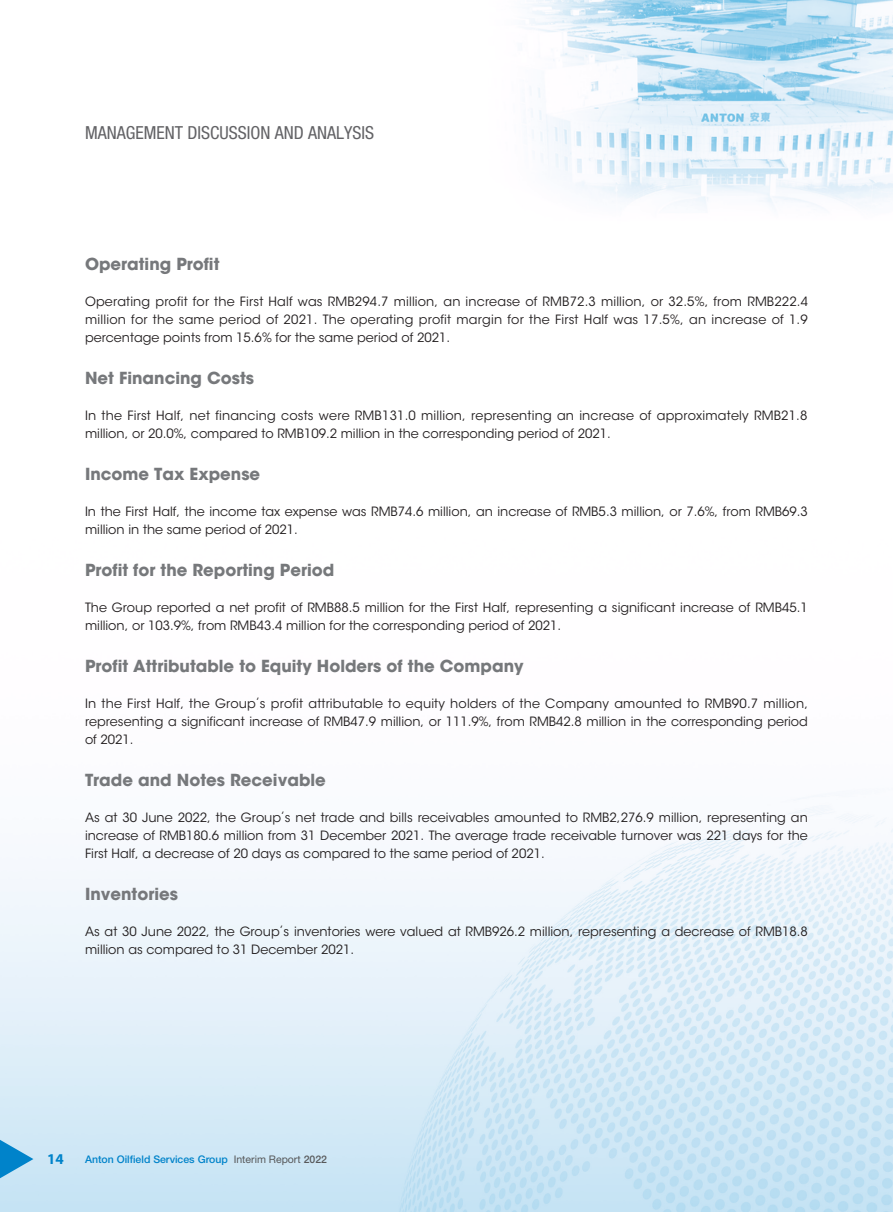
<style>
.page{position:relative;width:893px;height:1212px;background:#fff}
.page>*{position:absolute;margin:0;border:0;box-sizing:border-box;transform-origin:0 0}
.t1{font:condensed 18px "Helvetica Neue LT Std";color:#636366}
.t2{font:700 16.5px "ITC Avant Garde Std";color:#76787b}
.t3{font:700 15px "Myriad Pro";color:#0083ca}
.t4{font:12.75px/18px "ITC Avant Garde Std";color:#231f20}
.t5{font:500 10.5px "Helvetica Neue LT Std";color:#0083ca}
.s1{font-weight:400;color:#57585a}
.s2{color:#57585a}
</style>
<div class="page">
<img style="left:0;top:0;width:893px;height:1212px">
<svg style="left:0;top:1127px;width:33px;height:63px;background:#8dc7e8"></svg>
<h1 class="t1" style="left:85px;top:123px;width:291px">MANAGEMENT DISCUSSION AND ANALYSIS</h1>
<p class="t2" style="left:85px;top:253px;width:136px">Operating Profit</p>
<p class="t4" style="left:85px;top:292px;width:725px;text-align:justify">Operating profit for the First Half was RMB294.7 million, an increase of RMB72.3 million, or 32.5%, from RMB222.4 million for the same period of 2021. The operating profit margin for the First Half was 17.5%, an increase of 1.9 percentage points from 15.6% for the same period of 2021.</p>
<p class="t2" style="left:85px;top:367px;width:171px">Net Financing Costs</p>
<p class="t4" style="left:85px;top:406px;width:724px">In the First Half, net financing costs were RMB131.0 million, representing an increase of approximately RMB21.8 million, or 20.0%, compared to RMB109.2 million in the corresponding period of 2021.</p>
<p class="t2" style="left:85px;top:463px;width:177px">Income Tax Expense</p>
<p class="t4" style="left:85px;top:502px;width:724px">In the First Half, the income tax expense was RMB74.6 million, an increase of RMB5.3 million, or 7.6%, from RMB69.3 million in the same period of 2021.</p>
<p class="t2" style="left:85px;top:559px;width:251px">Profit for the Reporting Period</p>
<p class="t4" style="left:85px;top:598px;width:724px">The Group reported a net profit of RMB88.5 million for the First Half, representing a significant increase of RMB45.1 million, or 103.9%, from RMB43.4 million for the corresponding period of 2021.</p>
<p class="t2" style="left:85px;top:655px;width:440px">Profit Attributable to Equity Holders of the Company</p>
<p class="t4" style="left:85px;top:694px;width:724px;text-align:justify">In the First Half, the Group’s profit attributable to equity holders of the Company amounted to RMB90.7 million, representing a significant increase of RMB47.9 million, or 111.9%, from RMB42.8 million in the corresponding period of 2021.</p>
<p class="t2" style="left:85px;top:769px;width:242px">Trade and Notes Receivable</p>
<p class="t4" style="left:85px;top:808px;width:724px;text-align:justify">As at 30 June 2022, the Group’s net trade and bills receivables amounted to RMB2,276.9 million, representing an increase of RMB180.6 million from 31 December 2021. The average trade receivable turnover was 221 days for the First Half, a decrease of 20 days as compared to the same period of 2021.</p>
<p class="t2" style="left:85px;top:883px;width:94px">Inventories</p>
<p class="t4" style="left:85px;top:922px;width:724px">As at 30 June 2022, the Group’s inventories were valued at RMB926.2 million, representing a decrease of RMB18.8 million as compared to 31 December 2021.</p>
<p class="t3" style="left:47px;top:1149px;width:18px">14</p>
<p class="t5" style="left:85px;top:1153px;width:243px">Anton Oilfield Services Group <span class="s1">Interim Report</span> <span class="s2">2022</span></p>
</div>
